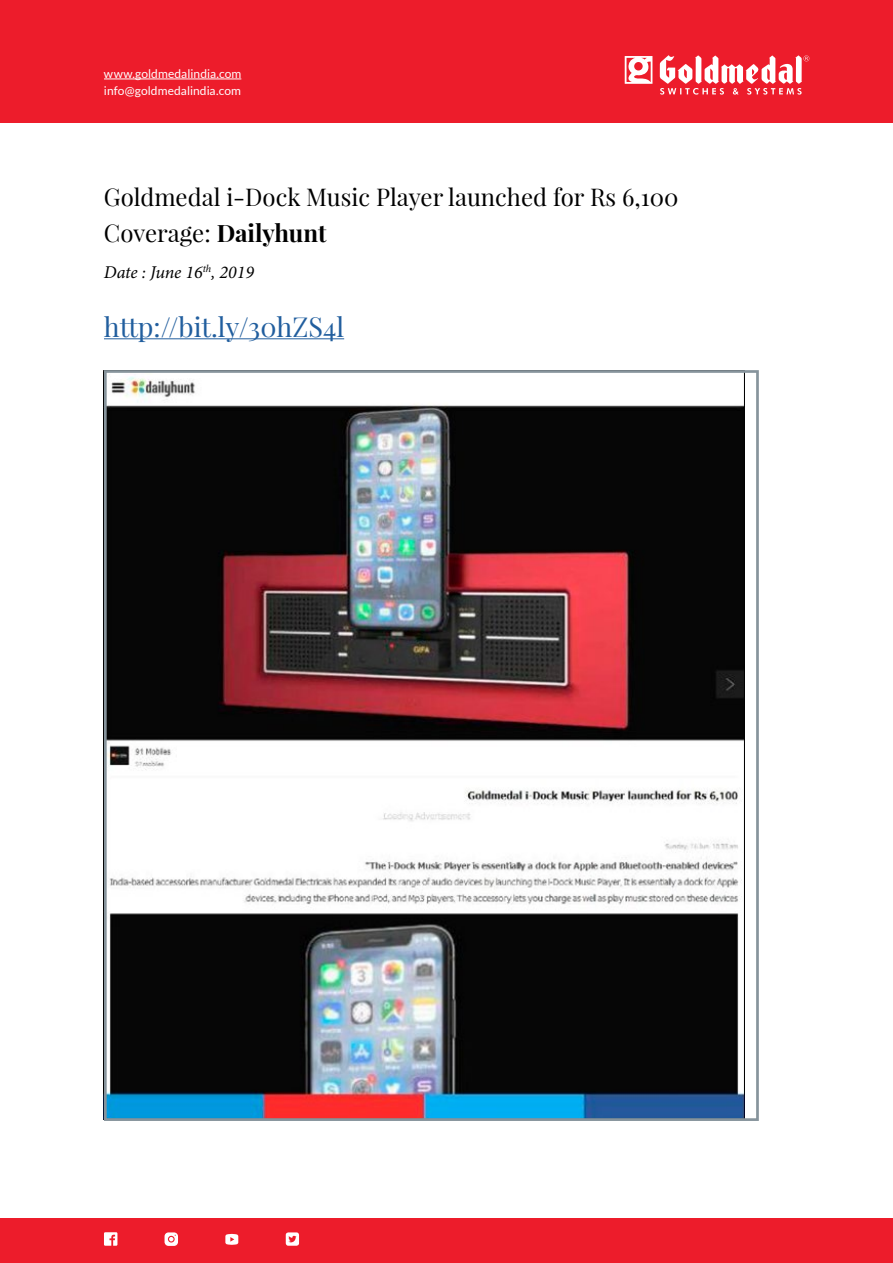
<style>
.page{position:relative;width:893px;height:1263px;background:#fff}
.page>*{position:absolute;margin:0;border:0;box-sizing:border-box;transform-origin:0 0}
.t1{font:27px "Playfair Display";color:#215e9e}
.t2{font:24px/36px "Playfair Display";color:#000}
.t3{font:italic 18px "Minion Pro";letter-spacing:-.005em;color:#000}
.t4{font:12px/16.5px "Lato";letter-spacing:.005em;color:#fff}
.s1{font-weight:700}
</style>
<div class="page">
<div style="left:0;top:0;width:893px;height:122px;background:#ed1c2b"></div>
<div style="left:0;top:1218px;width:893px;height:45px;background:#ed1c2b"></div>
<hr style="left:104px;top:79px;width:137px;height:1px;background:#fff">
<svg style="left:625px;top:56px;width:27px;height:28px"></svg>
<svg style="left:660px;top:55px;width:149px;height:40px"></svg>
<svg style="left:225px;top:1234px;width:13px;height:11px"></svg>
<svg style="left:165px;top:1232px;width:13px;height:14px"></svg>
<svg style="left:104px;top:1232px;width:13px;height:14px"></svg>
<svg style="left:286px;top:1232px;width:13px;height:14px"></svg>
<hr style="left:104px;top:339px;width:240px;height:1px;background:#215e9e">
<img style="left:108px;top:374px;width:637px;height:743px">
<div style="left:104px;top:370px;width:655px;height:751px;border:3px solid #87949c"></div>
<p class="t4" style="left:104px;top:65px;width:139px">www.goldmedalindia.com info@goldmedalindia.com</p>
<p class="t2" style="left:104px;top:179px;width:576px">Goldmedal i-Dock Music Player launched for Rs 6,100<br>Coverage: <span class="s1">Dailyhunt</span></p>
<p class="t3" style="left:104px;top:260px;width:151px">Date : June 16<sup>th</sup>, 2019</p>
<p class="t1" style="left:104px;top:310px;width:242px">http://bit.ly/30hZS4l</p>
</div>
